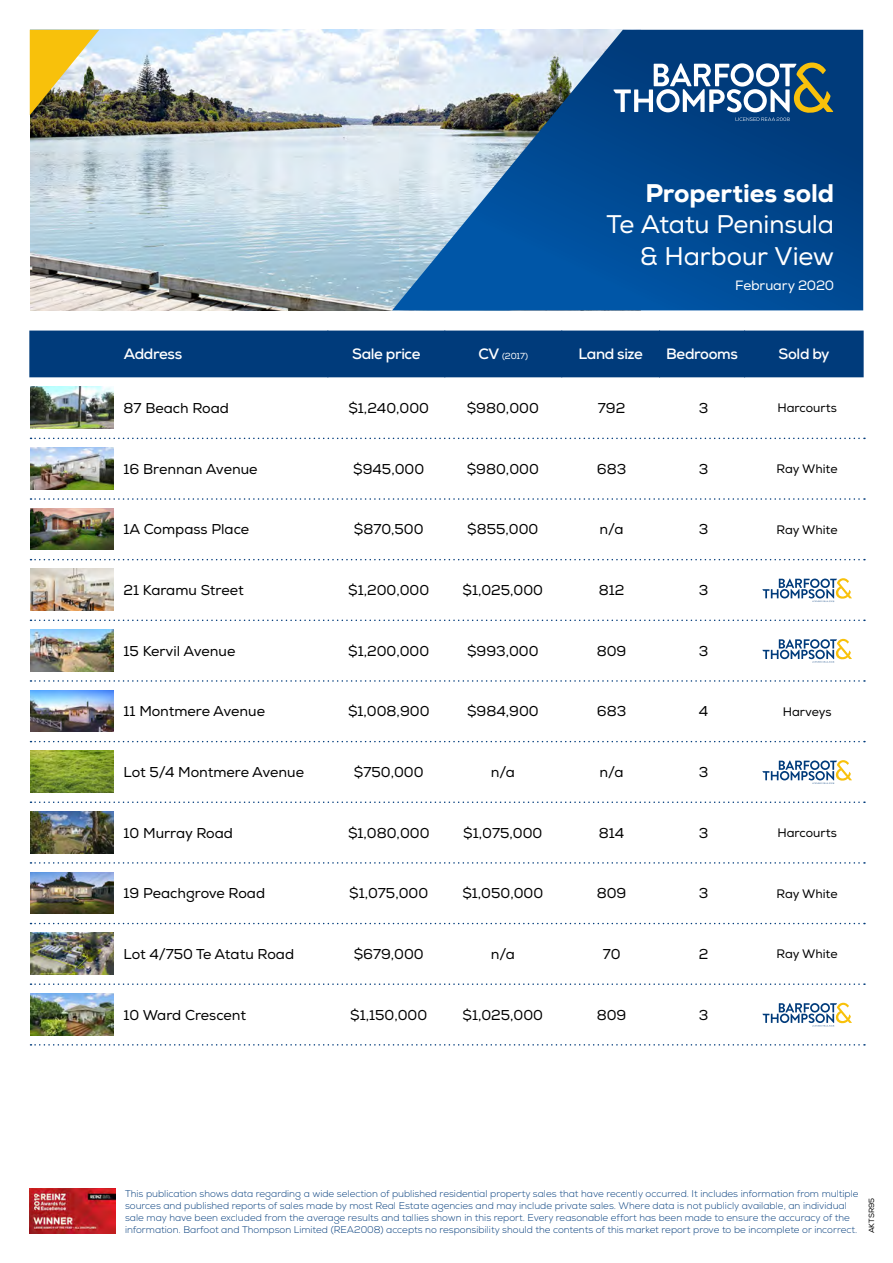
<style>
.page{position:relative;width:893px;height:1263px;background:#fff}
.page>*{position:absolute;margin:0;border:0;box-sizing:border-box;transform-origin:0 0}
.t1{font:25.5px/31.5px "Nexa";letter-spacing:-.01em;color:#fff;text-align:right}
.t2{font:800 25.5px "Nexa";color:#fff}
.t3{font:700 15px "Nexa";letter-spacing:-.025em;color:#fff}
.t4{font:14.25px "Nexa";color:#000}
.t5{font:13.5px "Nexa";letter-spacing:-.01em;color:#fff}
.t6{font:12.3px "Nexa";color:#000}
.t7{font:300 9.75px/12px "Nexa";color:#003b7b}
.t8{font:8.7px "Nexa";color:#fff}
.t9{font:7.5px "Nexa";color:#000}
.s1{font-weight:700;font-size:15px}
</style>
<div class="page">
<img style="left:30px;top:30px;width:362px;height:280px">
<img style="left:30px;top:30px;width:69px;height:85px">
<svg style="left:392px;top:30px;width:471px;height:280px;background:#346ca2"></svg>
<svg style="left:613px;top:63px;width:220px;height:58px"></svg>
<div style="left:29px;top:331px;width:835px;height:46px;background:#003b7b"></div>
<hr style="left:328px;top:331px;width:1px;height:46px;background:#003b7b">
<hr style="left:445px;top:331px;width:1px;height:46px;background:#003b7b">
<hr style="left:561px;top:331px;width:1px;height:46px;background:#003b7b">
<hr style="left:659px;top:331px;width:1px;height:46px;background:#003b7b">
<hr style="left:744px;top:331px;width:1px;height:46px;background:#003b7b">
<img style="left:30px;top:1188px;width:85px;height:45px">
<svg style="left:31px;top:438px;width:834px;height:1px"></svg>
<img style="left:31px;top:387px;width:82px;height:42px">
<svg style="left:31px;top:498px;width:834px;height:2px"></svg>
<img style="left:31px;top:448px;width:82px;height:41px">
<svg style="left:31px;top:559px;width:834px;height:1px"></svg>
<img style="left:31px;top:508px;width:82px;height:42px">
<svg style="left:762px;top:578px;width:90px;height:24px"></svg>
<svg style="left:31px;top:619px;width:834px;height:2px"></svg>
<img style="left:31px;top:569px;width:82px;height:42px">
<svg style="left:762px;top:639px;width:90px;height:24px"></svg>
<svg style="left:31px;top:680px;width:834px;height:2px"></svg>
<img style="left:31px;top:629px;width:82px;height:42px">
<svg style="left:31px;top:741px;width:834px;height:1px"></svg>
<img style="left:31px;top:690px;width:82px;height:42px">
<svg style="left:762px;top:760px;width:90px;height:24px"></svg>
<svg style="left:31px;top:801px;width:834px;height:2px"></svg>
<img style="left:31px;top:751px;width:82px;height:41px">
<svg style="left:31px;top:862px;width:834px;height:2px"></svg>
<img style="left:31px;top:811px;width:82px;height:42px">
<svg style="left:31px;top:923px;width:834px;height:1px"></svg>
<img style="left:31px;top:872px;width:82px;height:42px">
<svg style="left:31px;top:983px;width:834px;height:2px"></svg>
<img style="left:31px;top:933px;width:82px;height:41px">
<svg style="left:762px;top:1003px;width:90px;height:23px"></svg>
<svg style="left:31px;top:1044px;width:834px;height:1px"></svg>
<img style="left:31px;top:993px;width:82px;height:42px">
<h1 class="t2" style="left:645px;top:177px;width:190px">Properties sold</h1>
<h1 class="t1" style="left:606px;top:209px;width:229px">Te Atatu Peninsula &amp; Harbour View</h1>
<h3 class="t5" style="left:735px;top:277px;width:101px">February 2020</h3>
<h2 class="t3" style="left:124px;top:344px;width:60px">Address</h2>
<h2 class="t3" style="left:352px;top:344px;width:70px">Sale price</h2>
<p class="t8" style="left:478px;top:350px;width:51px"><span class="s1">CV</span> (2017)</p>
<h2 class="t3" style="left:578px;top:344px;width:66px">Land size</h2>
<h2 class="t3" style="left:666px;top:344px;width:73px">Bedrooms</h2>
<h2 class="t3" style="left:779px;top:344px;width:53px">Sold by</h2>
<h3 class="t4" style="left:124px;top:400px;width:107px">87 Beach Road</h3>
<h3 class="t4" style="left:348px;top:400px;width:82px">$1,240,000</h3>
<h3 class="t4" style="left:467px;top:400px;width:74px">$980,000</h3>
<h3 class="t4" style="left:598px;top:400px;width:29px">792</h3>
<h3 class="t4" style="left:699px;top:400px;width:11px">3</h3>
<p class="t6" style="left:777px;top:401px;width:61px">Harcourts</p>
<h3 class="t4" style="left:124px;top:460px;width:135px">16 Brennan Avenue</h3>
<h3 class="t4" style="left:353px;top:460px;width:73px">$945,000</h3>
<h3 class="t4" style="left:467px;top:460px;width:74px">$980,000</h3>
<h3 class="t4" style="left:597px;top:460px;width:31px">683</h3>
<h3 class="t4" style="left:699px;top:460px;width:11px">3</h3>
<p class="t6" style="left:776px;top:461px;width:63px">Ray White</p>
<h3 class="t4" style="left:124px;top:521px;width:127px">1A Compass Place</h3>
<h3 class="t4" style="left:354px;top:521px;width:71px">$870,500</h3>
<h3 class="t4" style="left:467px;top:521px;width:73px">$855,000</h3>
<h3 class="t4" style="left:599px;top:521px;width:26px">n/a</h3>
<h3 class="t4" style="left:699px;top:521px;width:11px">3</h3>
<p class="t6" style="left:776px;top:522px;width:63px">Ray White</p>
<h3 class="t4" style="left:124px;top:582px;width:122px">21 Karamu Street</h3>
<h3 class="t4" style="left:348px;top:582px;width:83px">$1,200,000</h3>
<h3 class="t4" style="left:462px;top:582px;width:82px">$1,025,000</h3>
<h3 class="t4" style="left:599px;top:582px;width:27px">812</h3>
<h3 class="t4" style="left:699px;top:582px;width:11px">3</h3>
<h3 class="t4" style="left:124px;top:642px;width:113px">15 Kervil Avenue</h3>
<h3 class="t4" style="left:348px;top:642px;width:83px">$1,200,000</h3>
<h3 class="t4" style="left:467px;top:642px;width:73px">$993,000</h3>
<h3 class="t4" style="left:597px;top:642px;width:31px">809</h3>
<h3 class="t4" style="left:699px;top:642px;width:11px">3</h3>
<h3 class="t4" style="left:124px;top:703px;width:143px">11 Montmere Avenue</h3>
<h3 class="t4" style="left:348px;top:703px;width:83px">$1,008,900</h3>
<h3 class="t4" style="left:467px;top:703px;width:73px">$984,900</h3>
<h3 class="t4" style="left:597px;top:703px;width:31px">683</h3>
<h3 class="t4" style="left:699px;top:703px;width:11px">4</h3>
<p class="t6" style="left:783px;top:704px;width:50px">Harveys</p>
<h3 class="t4" style="left:124px;top:764px;width:182px">Lot 5/4 Montmere Avenue</h3>
<h3 class="t4" style="left:354px;top:764px;width:71px">$750,000</h3>
<h3 class="t4" style="left:491px;top:764px;width:26px">n/a</h3>
<h3 class="t4" style="left:599px;top:764px;width:26px">n/a</h3>
<h3 class="t4" style="left:699px;top:764px;width:11px">3</h3>
<h3 class="t4" style="left:124px;top:824px;width:111px">10 Murray Road</h3>
<h3 class="t4" style="left:348px;top:824px;width:83px">$1,080,000</h3>
<h3 class="t4" style="left:463px;top:824px;width:81px">$1,075,000</h3>
<h3 class="t4" style="left:599px;top:824px;width:27px">814</h3>
<h3 class="t4" style="left:699px;top:824px;width:11px">3</h3>
<p class="t6" style="left:777px;top:825px;width:61px">Harcourts</p>
<h3 class="t4" style="left:124px;top:885px;width:143px">19 Peachgrove Road</h3>
<h3 class="t4" style="left:349px;top:885px;width:81px">$1,075,000</h3>
<h3 class="t4" style="left:462px;top:885px;width:82px">$1,050,000</h3>
<h3 class="t4" style="left:597px;top:885px;width:31px">809</h3>
<h3 class="t4" style="left:699px;top:885px;width:11px">3</h3>
<p class="t6" style="left:776px;top:886px;width:63px">Ray White</p>
<h3 class="t4" style="left:124px;top:945px;width:172px">Lot 4/750 Te Atatu Road</h3>
<h3 class="t4" style="left:354px;top:945px;width:72px">$679,000</h3>
<h3 class="t4" style="left:491px;top:945px;width:26px">n/a</h3>
<h3 class="t4" style="left:603px;top:945px;width:19px">70</h3>
<h3 class="t4" style="left:699px;top:945px;width:11px">2</h3>
<p class="t6" style="left:776px;top:947px;width:63px">Ray White</p>
<h3 class="t4" style="left:124px;top:1006px;width:124px">10 Ward Crescent</h3>
<h3 class="t4" style="left:350px;top:1006px;width:79px">$1,150,000</h3>
<h3 class="t4" style="left:462px;top:1006px;width:82px">$1,025,000</h3>
<h3 class="t4" style="left:597px;top:1006px;width:31px">809</h3>
<h3 class="t4" style="left:699px;top:1006px;width:11px">3</h3>
<p class="t7" style="left:125px;top:1188px;width:735px">This publication shows data regarding a wide selection of published residential property sales that have recently occurred. It includes information from multiple sources and published reports of sales made by most Real Estate agencies and may include private sales. Where data is not publicly available, an individual sale may have been excluded from the average results and tallies shown in this report. Every reasonable effort has been made to ensure the accuracy of the information. Barfoot and Thompson Limited (REA2008) accepts no responsibility should the contents of this market report prove to be incomplete or incorrect.</p>
<p class="t9" style="left:867px;top:1233px;width:37px;rotate:-90deg">AKTSR95</p>
</div>
